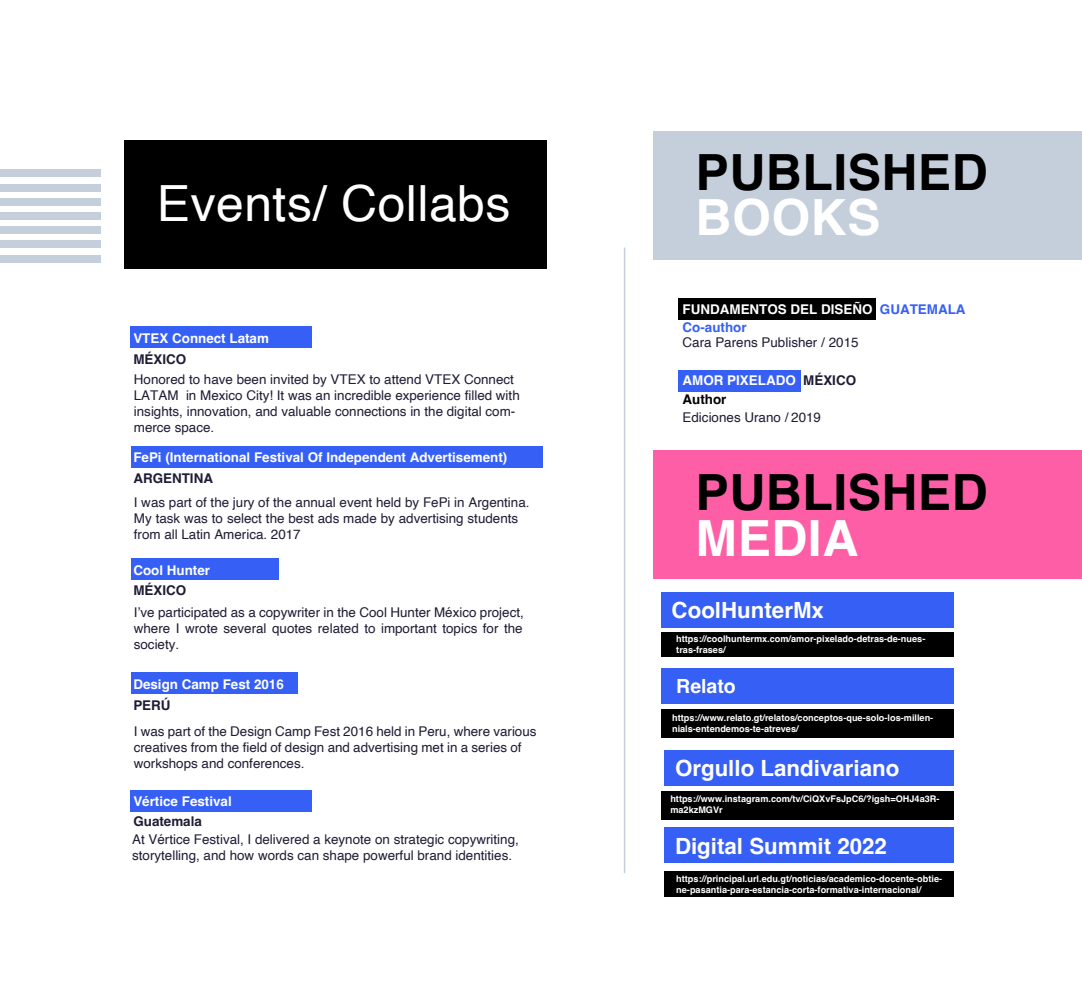
<style>
.page{position:relative;width:1082px;height:998px;background:#fff}
.page>*{position:absolute;margin:0;border:0;box-sizing:border-box;transform-origin:0 0}
.t1{font:700 49.88px "Helvetica";letter-spacing:.01em;color:#000}
.t2{font:49.88px "Helvetica";letter-spacing:.01em;color:#fff}
.t3{font:700 49.88px "Helvetica";letter-spacing:.01em;color:#fff}
.t4{font:700 22.27px "Helvetica";color:#fff}
.t5{font:700 19.5px "Helvetica";color:#fff}
.t6{font:13.42px/16px "Helvetica";color:#1f1c34}
.t7{font:700 13.42px/18.8px "Helvetica";color:#fff}
.t8{font:700 13.42px "Helvetica";color:#1f1c34}
.t9{font:700 9.15px/10.9px "Helvetica";color:#fff}
.s1{color:#3660f5}
.s2{color:#1f1c34}
.s3{color:#000}
</style>
<div class="page">
<div style="left:124px;top:140px;width:422px;height:129px;background:#000"></div>
<div style="left:1px;top:170px;width:100px;height:7px;background:#c5cfdb"></div>
<div style="left:1px;top:184px;width:100px;height:7px;background:#c5cfdb"></div>
<div style="left:1px;top:198px;width:100px;height:7px;background:#c5cfdb"></div>
<div style="left:1px;top:212px;width:100px;height:8px;background:#c5cfdb"></div>
<div style="left:1px;top:226px;width:100px;height:8px;background:#c5cfdb"></div>
<div style="left:1px;top:241px;width:100px;height:7px;background:#c5cfdb"></div>
<div style="left:1px;top:255px;width:100px;height:7px;background:#c5cfdb"></div>
<div style="left:131px;top:327px;width:181px;height:21px;background:#3660f5"></div>
<div style="left:131px;top:790px;width:181px;height:21px;background:#3660f5"></div>
<div style="left:131px;top:446px;width:411px;height:21px;background:#3660f5"></div>
<div style="left:131px;top:558px;width:147px;height:21px;background:#3660f5"></div>
<div style="left:131px;top:672px;width:166px;height:21px;background:#3660f5"></div>
<hr style="left:624px;top:247px;width:1px;height:626px;background:#c5cfdb">
<div style="left:654px;top:450px;width:428px;height:128px;background:#fd5ea6"></div>
<div style="left:654px;top:131px;width:428px;height:129px;background:#c5cfdb"></div>
<div style="left:678px;top:370px;width:122px;height:21px;background:#3660f5"></div>
<div style="left:678px;top:299px;width:198px;height:21px;background:#000"></div>
<div style="left:665px;top:749px;width:289px;height:36px;background:#3660f5"></div>
<div style="left:661px;top:668px;width:293px;height:35px;background:#3660f5"></div>
<div style="left:661px;top:592px;width:293px;height:35px;background:#3660f5"></div>
<div style="left:665px;top:827px;width:289px;height:36px;background:#3660f5"></div>
<div style="left:661px;top:632px;width:293px;height:24px;background:#000"></div>
<div style="left:661px;top:709px;width:293px;height:29px;background:#000"></div>
<div style="left:665px;top:871px;width:289px;height:26px;background:#000"></div>
<div style="left:661px;top:790px;width:293px;height:29px;background:#000"></div>
<h1 class="t2" style="left:157px;top:165px;width:355px">Events/ Collabs</h1>
<p class="t7" style="left:133px;top:330px;width:137px">VTEX Connect Latam</p>
<p class="t8" style="left:133px;top:350px;width:54px">MÉXICO</p>
<p class="t6" style="left:134px;top:371px;width:387px">Honored to have been invited by VTEX to attend VTEX Connect LATAM in Mexico City! It was an incredible experience filled with insights, innovation, and valuable connections in the digital com&shy;merce space.</p>
<p class="t7" style="left:133px;top:449px;width:375px">FePi (International Festival Of Independent Advertisement)</p>
<p class="t8" style="left:133px;top:470px;width:81px">ARGENTINA</p>
<p class="t6" style="left:134px;top:494px;width:397px">I was part of the jury of the annual event held by FePi in Argentina.<br>My task was to select the best ads made by advertising students from all Latin America. 2017</p>
<p class="t7" style="left:133px;top:562px;width:78px">Cool Hunter</p>
<p class="t8" style="left:133px;top:582px;width:54px">MÉXICO</p>
<p class="t6" style="left:134px;top:604px;width:391px;text-align:justify">I’ve participated as a copywriter in the Cool Hunter México project, where I wrote several quotes related to important topics for the society.</p>
<p class="t7" style="left:133px;top:676px;width:152px">Design Camp Fest 2016</p>
<p class="t8" style="left:133px;top:697px;width:39px">PERÚ</p>
<p class="t6" style="left:134px;top:723px;width:404px">I was part of the Design Camp Fest 2016 held in Peru, where various creatives from the field of design and advertising met in a series of workshops and conferences.</p>
<p class="t7" style="left:133px;top:793px;width:100px">Vértice Festival</p>
<p class="t8" style="left:133px;top:813px;width:70px">Guatemala</p>
<p class="t6" style="left:132px;top:831px;width:388px">At Vértice Festival, I delivered a keynote on strategic copywriting, storytelling, and how words can shape powerful brand identities.</p>
<h1 class="t1" style="left:695px;top:142px;width:293px">PUBLISHED</h1>
<h1 class="t3" style="left:695px;top:187px;width:186px">BOOKS</h1>
<p class="t7" style="left:682px;top:301px;width:284px">FUNDAMENTOS DEL DISEÑO <span class="s1">GUATEMALA<br>Co-author</span></p>
<p class="t6" style="left:682px;top:335px;width:178px">Cara Parens Publisher / 2015</p>
<p class="t7" style="left:682px;top:372px;width:175px">AMOR PIXELADO <span class="s2">MÉXICO<br></span><span class="s3">Author</span></p>
<p class="t6" style="left:682px;top:410px;width:140px">Ediciones Urano / 2019</p>
<h1 class="t1" style="left:695px;top:462px;width:293px">PUBLISHED</h1>
<h1 class="t3" style="left:695px;top:508px;width:164px">MEDIA</h1>
<h2 class="t4" style="left:671px;top:596px;width:154px">CoolHunterMx</h2>
<p class="t9" style="left:676px;top:634px;width:250px">https://coolhuntermx.com/amor-pixelado-detras-de-nues&shy;tras-frases/</p>
<h3 class="t5" style="left:676px;top:674px;width:61px">Relato</h3>
<p class="t9" style="left:672px;top:713px;width:263px">https://www.relato.gt/relatos/conceptos-que-solo-los-millen&shy;nials-entendemos-te-atreves/</p>
<h2 class="t4" style="left:675px;top:754px;width:226px">Orgullo Landivariano</h2>
<p class="t9" style="left:670px;top:794px;width:271px">https://www.instagram.com/tv/CiQXvFsJpC6/?igsh=OHJ4a3R&shy;ma2kzMGVr</p>
<h2 class="t4" style="left:675px;top:832px;width:213px">Digital Summit 2022</h2>
<p class="t9" style="left:676px;top:874px;width:267px">https://principal.url.edu.gt/noticias/academico-docente-obtie&shy;ne-pasantia-para-estancia-corta-formativa-internacional/</p>
</div>
